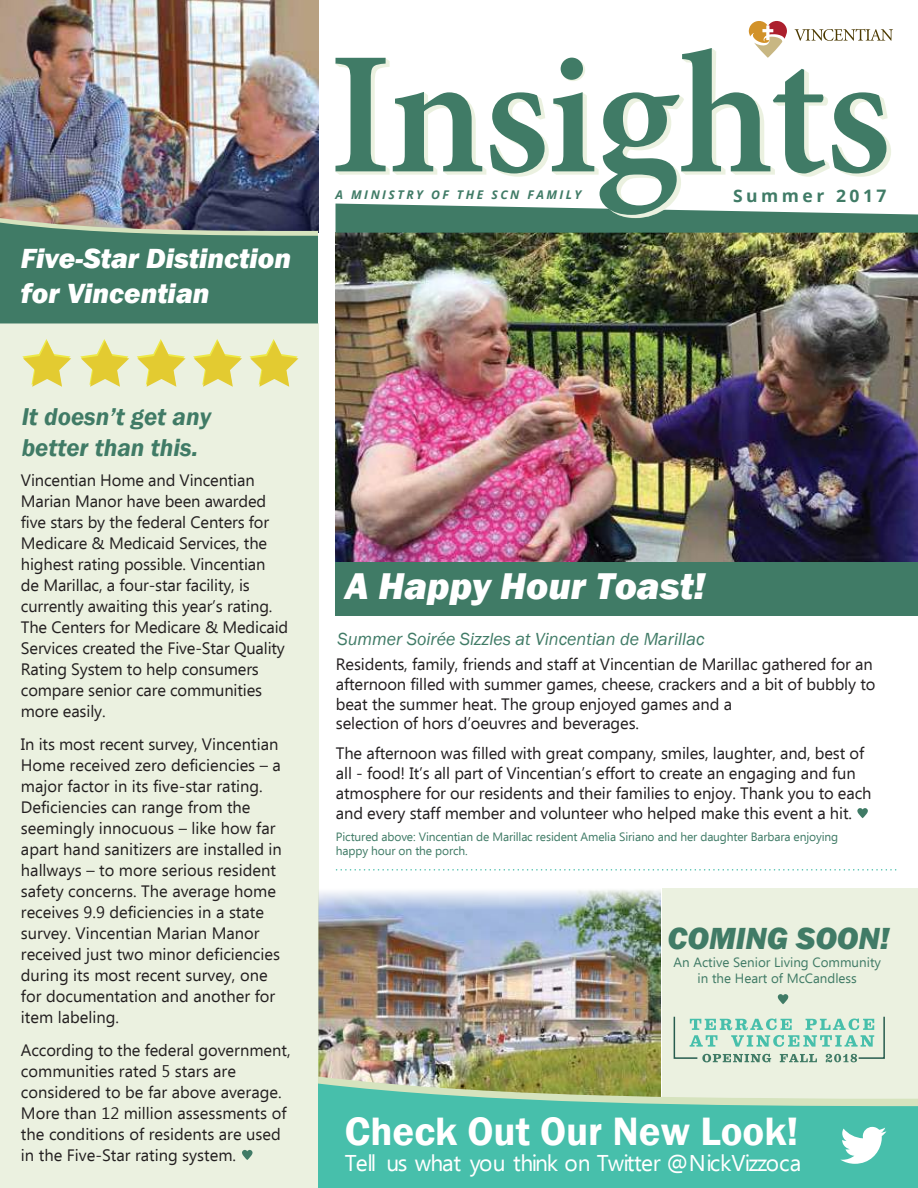
<style>
.page{position:relative;width:918px;height:1188px;background:#fff}
.page>*{position:absolute;margin:0;border:0;box-sizing:border-box;transform-origin:0 0}
.t1{font:600 40.8px "Franklin Gothic";color:#fff}
.t2{font:italic 800 38.25px "Franklin Gothic";color:#fff}
.t3{font:italic 800 31.35px "Franklin Gothic";color:#407b66}
.t4{font:italic 800 28.5px/34.2px "Franklin Gothic";color:#fff}
.t5{font:italic 600 25.05px/30.8px "Franklin Gothic";color:#407b66}
.t6{font:22.8px "Ebrima";letter-spacing:-.035em;color:#fff}
.t7{font:italic 18px "Franklin Gothic";color:#407b66}
.t8{font:700 17.25px "Open Sans";letter-spacing:.2em;color:#407b66}
.t9{font:16.5px/21px "Ebrima";letter-spacing:-.01em;color:#231f20}
.t10{font:13.35px/16px "Ebrima";color:#407b66;text-align:center}
.t11{font:12px/14.4px "Ebrima";letter-spacing:-.01em;color:#407b66}
.t12{font:italic 700 12px "Open Sans";letter-spacing:.2em;color:#407b66}
</style>
<div class="page">
<img style="left:336px;top:233px;width:582px;height:329px">
<img style="left:0;top:0;width:318px;height:218px">
<img style="left:318px;top:944px;width:343px;height:133px">
<img style="left:318px;top:889px;width:345px;height:55px">
<div style="left:0;top:323px;width:318px;height:865px;background:#ebf1e0"></div>
<svg style="left:335px;top:21px;width:583px;height:212px"></svg>
<div style="left:663px;top:889px;width:255px;height:209px;background:#ebf1e0"></div>
<img style="left:318px;top:1077px;width:345px;height:7px">
<svg style="left:318px;top:1084px;width:600px;height:104px;background:#5cc3ab"></svg>
<div style="left:336px;top:562px;width:582px;height:53px;background:#407b66"></div>
<svg style="left:242px;top:1150px;width:11px;height:10px"></svg>
<svg style="left:857px;top:808px;width:11px;height:10px"></svg>
<svg style="left:0;top:218px;width:318px;height:105px;background:#497c69"></svg>
<svg style="left:840px;top:1127px;width:46px;height:37px"></svg>
<svg style="left:337px;top:869px;width:560px;height:2px"></svg>
<svg style="left:778px;top:994px;width:10px;height:10px"></svg>
<svg style="left:22px;top:339px;width:49px;height:48px"></svg>
<svg style="left:80px;top:339px;width:49px;height:48px"></svg>
<svg style="left:137px;top:339px;width:49px;height:48px"></svg>
<svg style="left:193px;top:339px;width:49px;height:48px"></svg>
<svg style="left:250px;top:339px;width:48px;height:48px"></svg>
<svg style="left:673px;top:1016px;width:212px;height:46px"></svg>
<h3 class="t4" style="left:21px;top:242px;width:272px">Five-Star Distinction for Vincentian</h3>
<h3 class="t5" style="left:22px;top:401px;width:191px">It doesn’t get any better than this.</h3>
<p class="t9" style="left:21px;top:471px;width:269px">Vincentian Home and Vincentian Marian Manor have been awarded five stars by the federal Centers for Medicare &amp; Medicaid Services, the highest rating possible. Vincentian<br>de Marillac, a four-star facility, is currently awaiting this year’s rating.<br>The Centers for Medicare &amp; Medicaid Services created the Five-Star Quality Rating System to help consumers compare senior care communities more easily.</p>
<p class="t9" style="left:21px;top:735px;width:262px">In its most recent survey, Vincentian Home received zero deficiencies – a major factor in its five-star rating.<br>Deficiencies can range from the seemingly innocuous – like how far apart hand sanitizers are installed in hallways – to more serious resident safety concerns. The average home receives 9.9 deficiencies in a state survey. Vincentian Marian Manor received just two minor deficiencies during its most recent survey, one for documentation and another for item labeling.</p>
<p class="t9" style="left:21px;top:1041px;width:271px">According to the federal government, communities rated 5 stars are considered to be far above average.<br>More than 12 million assessments of the conditions of residents are used in the Five-Star rating system.</p>
<p class="t12" style="left:336px;top:186px;width:248px">A MINISTRY OF THE SCN FAMILY</p>
<p class="t8" style="left:733px;top:183px;width:155px">Summer 2017</p>
<h2 class="t2" style="left:345px;top:562px;width:362px">A Happy Hour Toast!</h2>
<p class="t7" style="left:337px;top:628px;width:369px">Summer Soirée Sizzles at Vincentian de Marillac</p>
<p class="t9" style="left:336px;top:655px;width:541px;line-height:19.8px">Residents, family, friends and staff at Vincentian de Marillac gathered for an afternoon filled with summer games, cheese, crackers and a bit of bubbly to beat the summer heat. The group enjoyed games and a<br>selection of hors d’oeuvres and beverages.</p>
<p class="t9" style="left:336px;top:745px;width:537px;line-height:19.8px">The afternoon was filled with great company, smiles, laughter, and, best of all - food! It’s all part of Vincentian’s effort to create an engaging and fun atmosphere for our residents and their families to enjoy. Thank you to each and every staff member and volunteer who helped make this event a hit.</p>
<p class="t11" style="left:336px;top:830px;width:504px">Pictured above: Vincentian de Marillac resident Amelia Siriano and her daughter Barbara enjoying happy hour on the porch.</p>
<h3 class="t3" style="left:668px;top:918px;width:224px">COMING SOON!</h3>
<p class="t10" style="left:674px;top:955px;width:209px">An Active Senior Living Community in the Heart of McCandless</p>
<h1 class="t1" style="left:345px;top:1107px;width:455px">Check Out Our New Look!</h1>
<h3 class="t6" style="left:345px;top:1146px;width:458px">Tell us what you think on Twitter @NickVizzoca</h3>
</div>
